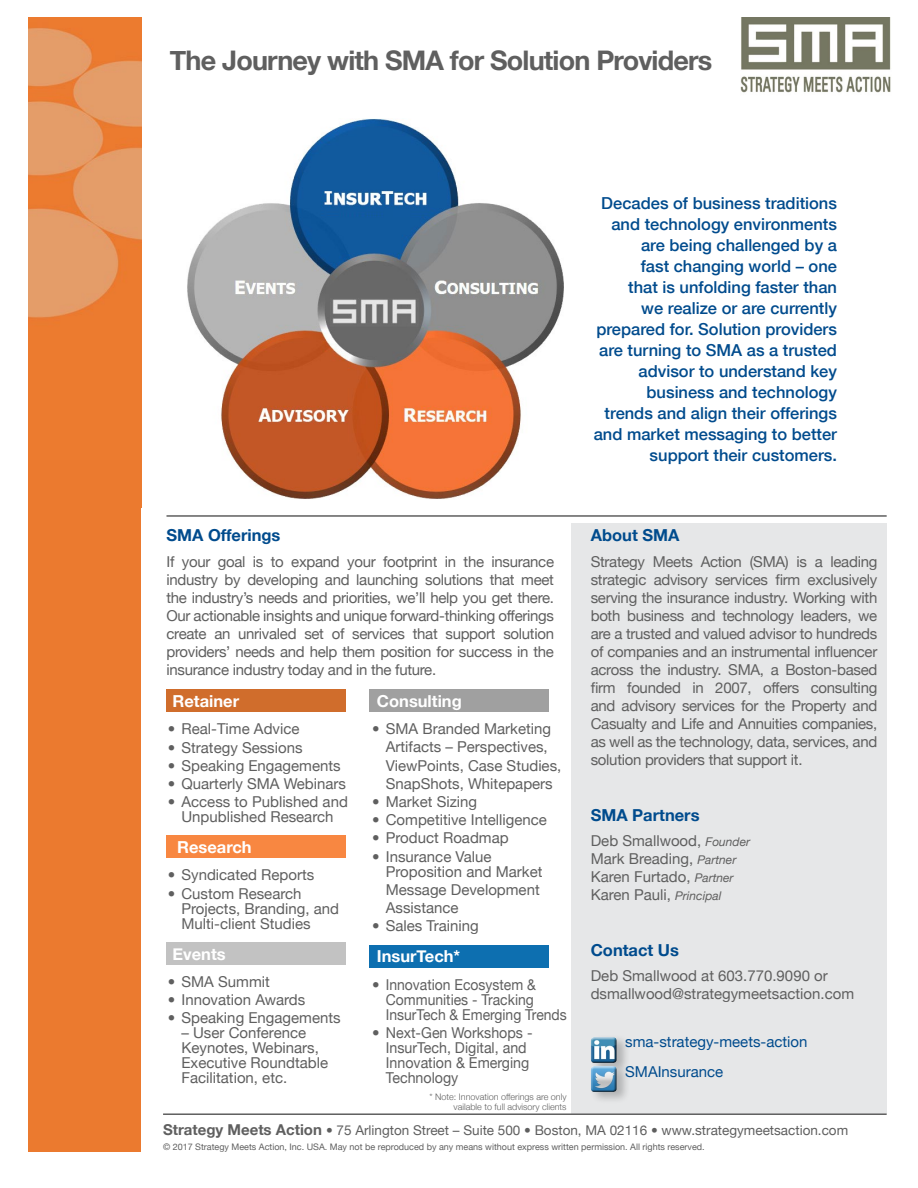
<style>
.page{position:relative;width:918px;height:1188px;background:#fff}
.page>*{position:absolute;margin:0;border:0;box-sizing:border-box;transform-origin:0 0}
.t1{font:700 27px "Helvetica Neue";letter-spacing:-.03em;color:#5f5f5f}
.t2{font:500 16.5px/21px "Helvetica Neue";color:#004b8d;text-align:right}
.t3{font:700 16.5px "Helvetica Neue";color:#fff}
.t4{font:700 16.5px "Helvetica Neue";color:#004b8d}
.t5{font:15px/18px "Helvetica Neue";color:#5f5f5f}
.t6{font:15px/30px "Helvetica Neue";color:#004b8d}
.t7{font:13.5px "Helvetica Neue";color:#5f5f5f}
.t8{font:9px "Helvetica Neue";color:#5f5f5f}
.t9{font:300 9px/10.8px "Helvetica Neue";color:#5f5f5f;text-align:right}
.s1{font-style:italic;font-size:12px}
.s2{font-weight:700;font-size:15px}
</style>
<div class="page">
<div style="left:166px;top:942px;width:180px;height:23px;background:#c2c2c2"></div>
<div style="left:166px;top:835px;width:180px;height:23px;background:#f88741"></div>
<div style="left:571px;top:523px;width:316px;height:590px;background:#e6e7e8"></div>
<div style="left:370px;top:690px;width:179px;height:22px;background:#a0a0a0"></div>
<div style="left:370px;top:945px;width:179px;height:23px;background:#0d6fb0"></div>
<div style="left:166px;top:690px;width:180px;height:22px;background:#d06d2c"></div>
<hr style="left:166px;top:515px;width:721px;height:2px;background:#5f5f5f">
<hr style="left:163px;top:1113px;width:724px;height:2px;background:#5f5f5f">
<img style="left:29px;top:17px;width:112px;height:443px">
<div style="left:29px;top:460px;width:112px;height:691px;background:#eb7a2f"></div>
<img style="left:740px;top:18px;width:151px;height:75px">
<div style="left:590px;top:1034px;width:41px;height:41px;background:#000;opacity:.23"></div>
<div style="left:588px;top:1034px;width:31px;height:28px;background:#e4e5e6"></div>
<div style="left:589px;top:1037px;width:31px;height:29px;background:#000;opacity:.75"></div>
<div style="left:590px;top:1063px;width:41px;height:41px;background:#000;opacity:.23"></div>
<div style="left:588px;top:1063px;width:31px;height:28px;background:#fff;opacity:.75"></div>
<div style="left:588px;top:1066px;width:32px;height:29px;background:#000;opacity:.75"></div>
<img style="left:187px;top:119px;width:377px;height:380px">
<h1 class="t1" style="left:170px;top:44px;width:544px">The Journey with SMA for Solution Providers</h1>
<p class="t2" style="left:594px;top:192px;width:245px">Decades of business traditions and technology environments are being challenged by a<br>fast changing world – one<br>that is unfolding faster than<br>we realize or are currently prepared for. Solution providers are turning to SMA as a trusted advisor to understand key business and technology<br>trends and align their offerings and market messaging to better support their customers.</p>
<p class="t4" style="left:166px;top:525px;width:115px">SMA Offerings</p>
<p class="t5" style="left:166px;top:552px;width:389px;text-align:justify">If your goal is to expand your footprint in the insurance industry by developing and launching solutions that meet the industry’s needs and priorities, we’ll help you get there.<br>Our actionable insights and unique forward-thinking offerings create an unrivaled set of services that support solution providers’ needs and help them position for success in the insurance industry today and in the future.</p>
<p class="t3" style="left:173px;top:691px;width:68px">Retainer</p>
<p class="t5" style="left:168px;top:720px;width:133px">• Real-Time Advice</p>
<p class="t5" style="left:168px;top:738px;width:136px">• Strategy Sessions</p>
<p class="t5" style="left:168px;top:756px;width:174px">• Speaking Engagements</p>
<p class="t5" style="left:168px;top:775px;width:179px">• Quarterly SMA Webinars</p>
<p class="t5" style="left:168px;top:794px;width:181px;line-height:15px;text-align:center">• Access to Published and<br>Unpublished Research</p>
<p class="t3" style="left:177px;top:837px;width:76px">Research</p>
<p class="t5" style="left:168px;top:866px;width:148px">• Syndicated Reports</p>
<p class="t5" style="left:181px;top:886px;width:159px;line-height:15px;text-indent:-14px">• Custom Research<br>Projects, Branding, and<br>Multi-client Studies</p>
<p class="t3" style="left:173px;top:943px;width:55px">Events</p>
<p class="t5" style="left:168px;top:972px;width:103px">• SMA Summit</p>
<p class="t5" style="left:168px;top:990px;width:139px">• Innovation Awards</p>
<p class="t5" style="left:168px;top:1009px;width:174px">• Speaking Engagements</p>
<p class="t5" style="left:181px;top:1025px;width:148px;line-height:15px">– User Conference<br>Keynotes, Webinars,<br>Executive Roundtable<br>Facilitation, etc.</p>
<p class="t3" style="left:377px;top:691px;width:86px">Consulting</p>
<p class="t5" style="left:386px;top:719px;width:177px;text-indent:-14px">• SMA Branded Marketing<br>Artifacts – Perspectives,<br>ViewPoints, Case Studies,<br>SnapShots, Whitepapers</p>
<p class="t5" style="left:372px;top:792px;width:106px">• Market Sizing</p>
<p class="t5" style="left:372px;top:811px;width:176px">• Competitive Intelligence</p>
<p class="t5" style="left:372px;top:829px;width:138px">• Product Roadmap</p>
<p class="t5" style="left:386px;top:849px;width:158px;line-height:15px;text-indent:-14px">• Insurance Value<br>Proposition and Market</p>
<p class="t5" style="left:386px;top:880px;width:155px">Message Development<br>Assistance</p>
<p class="t5" style="left:372px;top:917px;width:108px">• Sales Training</p>
<p class="t3" style="left:377px;top:946px;width:85px">InsurTech*</p>
<p class="t5" style="left:386px;top:976px;width:183px;line-height:15px;text-indent:-14px">• Innovation Ecosystem &amp;<br>Communities - Tracking<br>InsurTech &amp; Emerging Trends</p>
<p class="t5" style="left:386px;top:1025px;width:148px;line-height:15px;text-indent:-14px">• Next-Gen Workshops -<br>InsurTech, Digital, and<br>Innovation &amp; Emerging<br>Technology</p>
<p class="t9" style="left:430px;top:1091px;width:139px">* Note: Innovation offerings are only vailable to full advisory clients</p>
<p class="t4" style="left:591px;top:525px;width:90px">About SMA</p>
<p class="t5" style="left:591px;top:552px;width:288px;text-align:justify">Strategy Meets Action (SMA) is a leading strategic advisory services firm exclusively serving the insurance industry. Working with both business and technology leaders, we are a trusted and valued advisor to hundreds of companies and an instrumental influencer across the industry. SMA, a Boston-based firm founded in 2007, offers consulting and advisory services for the Property and Casualty and Life and Annuities companies, as well as the technology, data, services, and solution providers that support it.</p>
<p class="t4" style="left:591px;top:805px;width:110px">SMA Partners</p>
<p class="t5" style="left:591px;top:832px;width:161px">Deb Smallwood, <span class="s1">Founder<br></span>Mark Breading, <span class="s1">Partner<br></span>Karen Furtado, <span class="s1">Partner<br></span>Karen Pauli, <span class="s1">Principal</span></p>
<p class="t4" style="left:591px;top:940px;width:90px">Contact Us</p>
<p class="t5" style="left:591px;top:967px;width:265px">Deb Smallwood at 603.770.9090 or dsmallwood@strategymeetsaction.com</p>
<p class="t6" style="left:625px;top:1027px;width:184px">sma-strategy-meets-action<br>SMAInsurance</p>
<p class="t7" style="left:163px;top:1122px;width:687px"><span class="s2">Strategy Meets Action</span> • 75 Arlington Street – Suite 500 • Boston, MA 02116 • www.strategymeetsaction.com</p>
<p class="t8" style="left:163px;top:1142px;width:543px">© 2017 Strategy Meets Action, Inc. USA. May not be reproduced by any means without express written permission. All rights reserved.</p>
</div>
